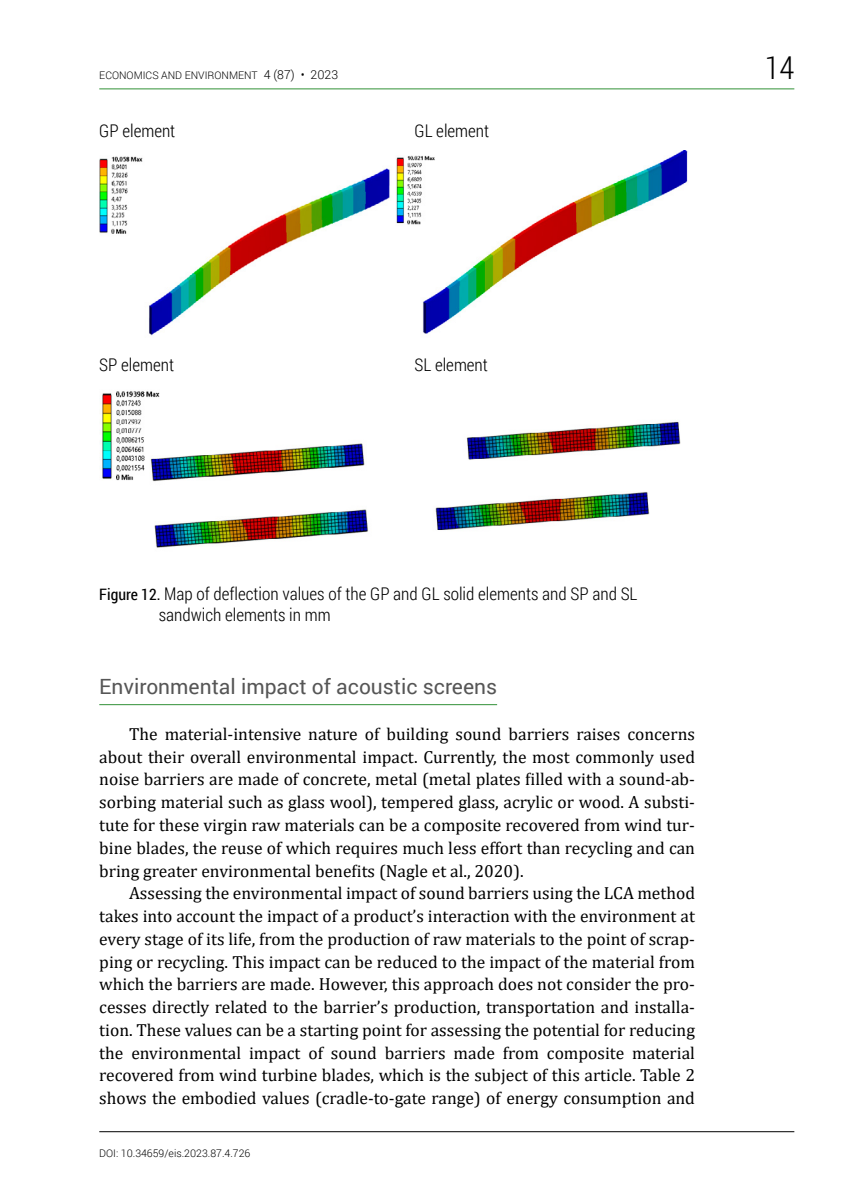
<style>
.page{position:relative;width:844px;height:1191px;background:#fff}
.page>*{position:absolute;margin:0;border:0;box-sizing:border-box;transform-origin:0 0}
.t1{font:300 31.5px "Roboto Condensed";color:#000}
.t2{font:21px "Roboto";color:#565656}
.t3{font:17.5px/22.8px "Cambria";color:#000;text-align:justify}
.t4{font:300 17.5px/21px "Roboto Condensed";color:#000}
.t5{font:300 10.5px "Roboto";color:#000}
.s1{font-size:12.25px}
.s2{font-weight:400;font-size:15.75px}
</style>
<div class="page">
<hr style="left:99px;top:89px;width:695px;height:1px;background:#329137">
<hr style="left:99px;top:1131px;width:695px;height:1px;background:#000">
<hr style="left:99px;top:704px;width:398px;height:1px;background:#329137">
<img style="left:99px;top:156px;width:291px;height:180px">
<img style="left:396px;top:151px;width:292px;height:183px">
<img style="left:102px;top:391px;width:579px;height:157px">
<p class="t5" style="left:99px;top:68px;width:240px">ECONOMICS AND ENVIRONMENT <span class="s1">4 (87) • 2023</span></p>
<p class="t4" style="left:99px;top:120px;width:78px">GP element</p>
<p class="t4" style="left:414px;top:120px;width:76px">GL element</p>
<h1 class="t1" style="left:764px;top:46px;width:31px">14</h1>
<p class="t4" style="left:99px;top:354px;width:76px">SP element</p>
<p class="t4" style="left:414px;top:354px;width:75px">SL element</p>
<p class="t4" style="left:159px;top:583px;width:480px;text-indent:-60px"><span class="s2">Figure 12.</span> Map of deflection values of the GP and GL solid elements and SP and SL sandwich elements in mm</p>
<p class="t2" style="left:99px;top:672px;width:399px">Environmental impact of acoustic screens</p>
<p class="t3" style="left:99px;top:722px;width:597px;text-indent:30px">The material-intensive nature of building sound barriers raises concerns about their overall environmental impact. Currently, the most commonly used noise barriers are made of concrete, metal (metal plates filled with a sound-ab&shy;sorbing material such as glass wool), tempered glass, acrylic or wood. A substi&shy;tute for these virgin raw materials can be a composite recovered from wind tur&shy;bine blades, the reuse of which requires much less effort than recycling and can bring greater environmental benefits (Nagle et al., 2020).</p>
<p class="t3" style="left:99px;top:882px;width:597px;text-indent:30px">Assessing the environmental impact of sound barriers using the LCA method takes into account the impact of a product’s interaction with the environment at every stage of its life, from the production of raw materials to the point of scrap&shy;ping or recycling. This impact can be reduced to the impact of the material from which the barriers are made. However, this approach does not consider the pro&shy;cesses directly related to the barrier’s production, transportation and installa&shy;tion. These values can be a starting point for assessing the potential for reducing the environmental impact of sound barriers made from composite material recovered from wind turbine blades, which is the subject of this article. Table 2 shows the embodied values (cradle-to-gate range) of energy consumption and</p>
<p class="t5" style="left:99px;top:1146px;width:152px">DOI: 10.34659/eis.2023.87.4.726</p>
</div>
